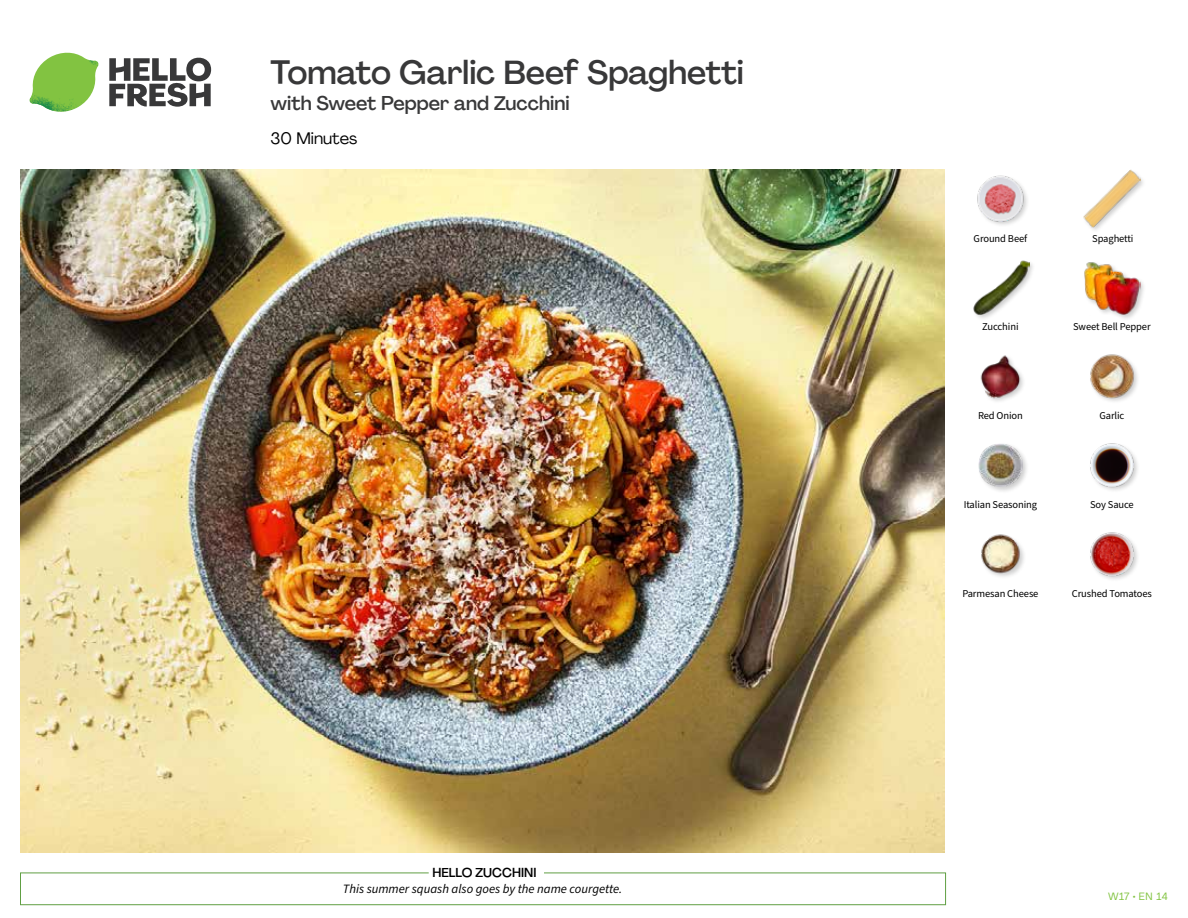
<style>
.page{position:relative;width:1188px;height:918px;background:#fff}
.page>*{position:absolute;margin:0;border:0;box-sizing:border-box;transform-origin:0 0}
.t1{font:500 33px "Agrandir";color:#383839}
.t2{font:500 19.5px "Agrandir";color:#383839}
.t3{font:16.5px "Agrandir";color:#000}
.t4{font:italic 12.75px "Source Sans Pro";color:#000}
.t5{font:500 12.75px "Agrandir";color:#000}
.t6{font:10.5px "Source Sans Pro";letter-spacing:-.01em;color:#000}
.t7{font:10.5px "Agrandir";letter-spacing:.045em;color:#82c341}
</style>
<div class="page">
<svg style="left:109px;top:57px;width:102px;height:50px"></svg>
<svg style="left:34px;top:53px;width:62px;height:40px"></svg>
<img style="left:67px;top:53px;width:32px;height:26px">
<img style="left:33px;top:75px;width:59px;height:11px">
<img style="left:29px;top:79px;width:61px;height:33px">
<img style="left:65px;top:86px;width:27px;height:25px">
<div style="left:20px;top:873px;width:926px;height:32px;border:1px solid #609f43"></div>
<div style="left:429px;top:865px;width:115px;height:15px;background:#fff"></div>
<img style="left:21px;top:170px;width:924px;height:682px">
<img style="left:1090px;top:532px;width:48px;height:48px">
<img style="left:981px;top:534px;width:43px;height:43px">
<img style="left:1090px;top:443px;width:48px;height:48px">
<div style="left:978px;top:442px;width:51px;height:52px;background:#000;opacity:.2"></div>
<img style="left:979px;top:443px;width:43px;height:44px">
<img style="left:1090px;top:354px;width:48px;height:48px">
<img style="left:980px;top:355px;width:43px;height:46px">
<div style="left:1083px;top:261px;width:63px;height:61px;background:#000;opacity:.2"></div>
<img style="left:1083px;top:261px;width:58px;height:55px">
<div style="left:973px;top:260px;width:63px;height:62px;background:#000;opacity:.2"></div>
<img style="left:973px;top:260px;width:56px;height:56px">
<img style="left:1083px;top:170px;width:58px;height:57px">
<img style="left:977px;top:175px;width:50px;height:50px">
<h1 class="t1" style="left:271px;top:52px;width:475px">Tomato Garlic Beef Spaghetti</h1>
<h2 class="t2" style="left:271px;top:91px;width:301px">with Sweet Pepper and Zucchini</h2>
<h3 class="t3" style="left:271px;top:128px;width:88px">30 Minutes</h3>
<p class="t5" style="left:432px;top:864px;width:106px">HELLO ZUCCHINI</p>
<p class="t4" style="left:343px;top:880px;width:281px">This summer squash also goes by the name courgette.</p>
<p class="t6" style="left:974px;top:231px;width:55px">Ground Beef</p>
<p class="t6" style="left:1092px;top:231px;width:43px">Spaghetti</p>
<p class="t6" style="left:982px;top:320px;width:38px">Zucchini</p>
<p class="t6" style="left:1073px;top:320px;width:79px">Sweet Bell Pepper</p>
<p class="t6" style="left:978px;top:409px;width:46px">Red Onion</p>
<p class="t6" style="left:1099px;top:409px;width:26px">Garlic</p>
<p class="t6" style="left:964px;top:497px;width:75px">Italian Seasoning</p>
<p class="t6" style="left:1090px;top:497px;width:45px">Soy Sauce</p>
<p class="t6" style="left:962px;top:586px;width:78px">Parmesan Cheese</p>
<p class="t6" style="left:1072px;top:586px;width:82px">Crushed Tomatoes</p>
<p class="t7" style="left:1108px;top:890px;width:61px">W17 • EN 14</p>
</div>
